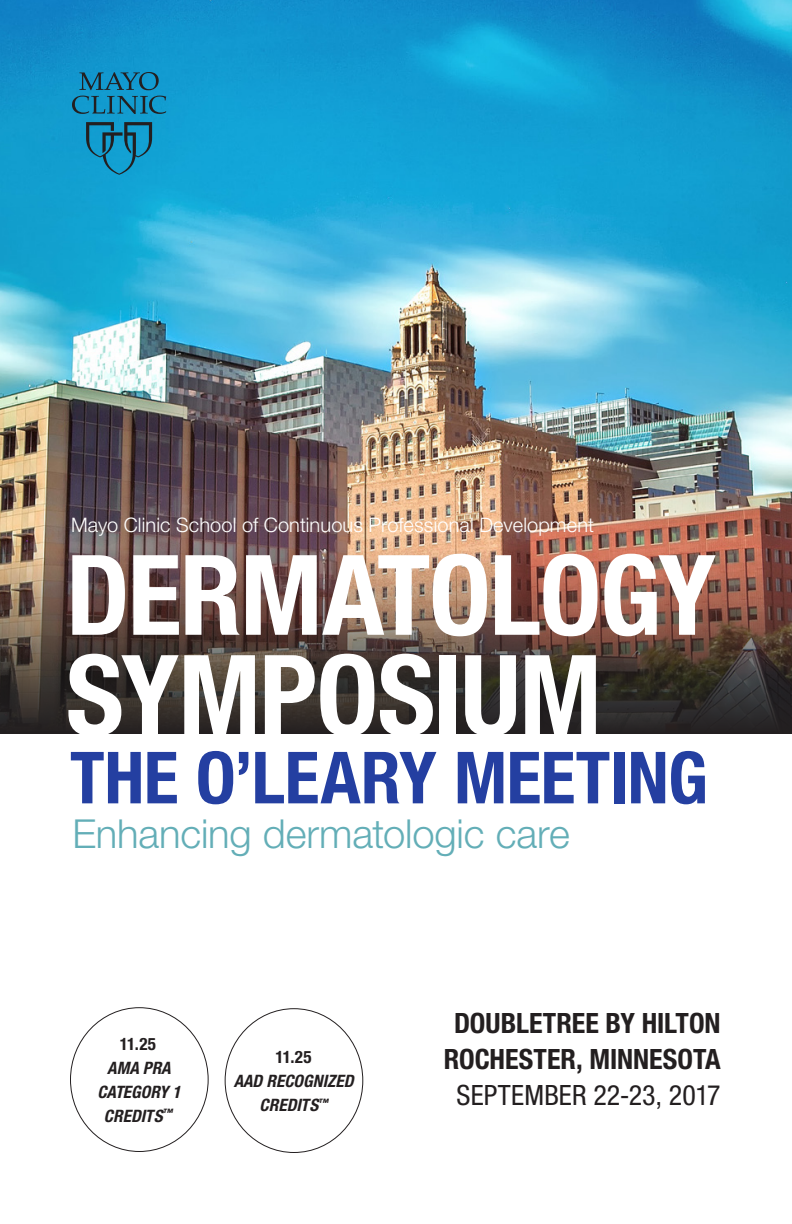
<style>
.page{position:relative;width:792px;height:1224px;background:#fff}
.page>*{position:absolute;margin:0;border:0;box-sizing:border-box;transform-origin:0 0}
.t1{font:700 condensed 111.4px/100px "Helvetica Neue LT Std";letter-spacing:-.015em;color:#fff}
.t2{font:700 condensed 72px "Helvetica Neue LT Std";letter-spacing:-.005em;color:#243fa1}
.t3{font:300 40px "Helvetica Neue LT Std";letter-spacing:-.005em;color:#63aeb7}
.T1_TITLE{font:700 condensed 28px "Helvetica Neue LT Std";color:#231f20}
.T1_TITLE-2{font:condensed 28px "Helvetica Neue LT Std";letter-spacing:.005em;color:#231f20}
.t4{font:300 20px "Helvetica Neue LT Std";letter-spacing:.005em;color:#fff}
.Call-To-Action_Circl{font:italic 700 condensed 17.2px/24px "Helvetica Neue LT Std";letter-spacing:.005em;color:#231f20;text-align:center}
.Call-To-Action_Circl-2{font:700 condensed 17.2px "Helvetica Neue LT Std";letter-spacing:-.01em;color:#231f20}
</style>
<div class="page">
<img style="left:0;top:0;width:792px;height:549px">
<img style="left:0;top:549px;width:792px;height:185px">
<svg style="left:86px;top:122px;width:66px;height:53px;background:#1581a7"></svg>
<svg style="left:72px;top:96px;width:94px;height:18px;background:#167ca3"></svg>
<svg style="left:79px;top:72px;width:80px;height:18px"></svg>
<p class="t4" style="left:71px;top:512px;width:525px">Mayo Clinic School of Continuous Professional Development</p>
<p class="t1" style="left:66px;top:544px;width:651px">DERMATOLOGY<br>SYMPOSIUM</p>
<p class="t2" style="left:70px;top:734px;width:639px">THE O’LEARY MEETING</p>
<p class="t3" style="left:72px;top:809px;width:499px">Enhancing dermatologic care</p>
<p class="Call-To-Action_Circl-2" style="left:120px;top:1033px;width:38px">11.25</p>
<p class="Call-To-Action_Circl" style="left:97px;top:1056px;width:85px">AMA PRA<br>CATEGORY 1<br>CREDITS<sup>™</sup></p>
<p class="Call-To-Action_Circl-2" style="left:275px;top:1046px;width:38px">11.25</p>
<p class="Call-To-Action_Circl" style="left:234px;top:1069px;width:121px">AAD RECOGNIZED<br>CREDITS<sup>™</sup></p>
<p class="T1_TITLE" style="left:454px;top:1006px;width:268px">DOUBLETREE BY HILTON</p>
<p class="T1_TITLE" style="left:444px;top:1042px;width:278px">ROCHESTER, MINNESOTA</p>
<p class="T1_TITLE-2" style="left:457px;top:1079px;width:265px">SEPTEMBER 22-23, 2017</p>
</div>
